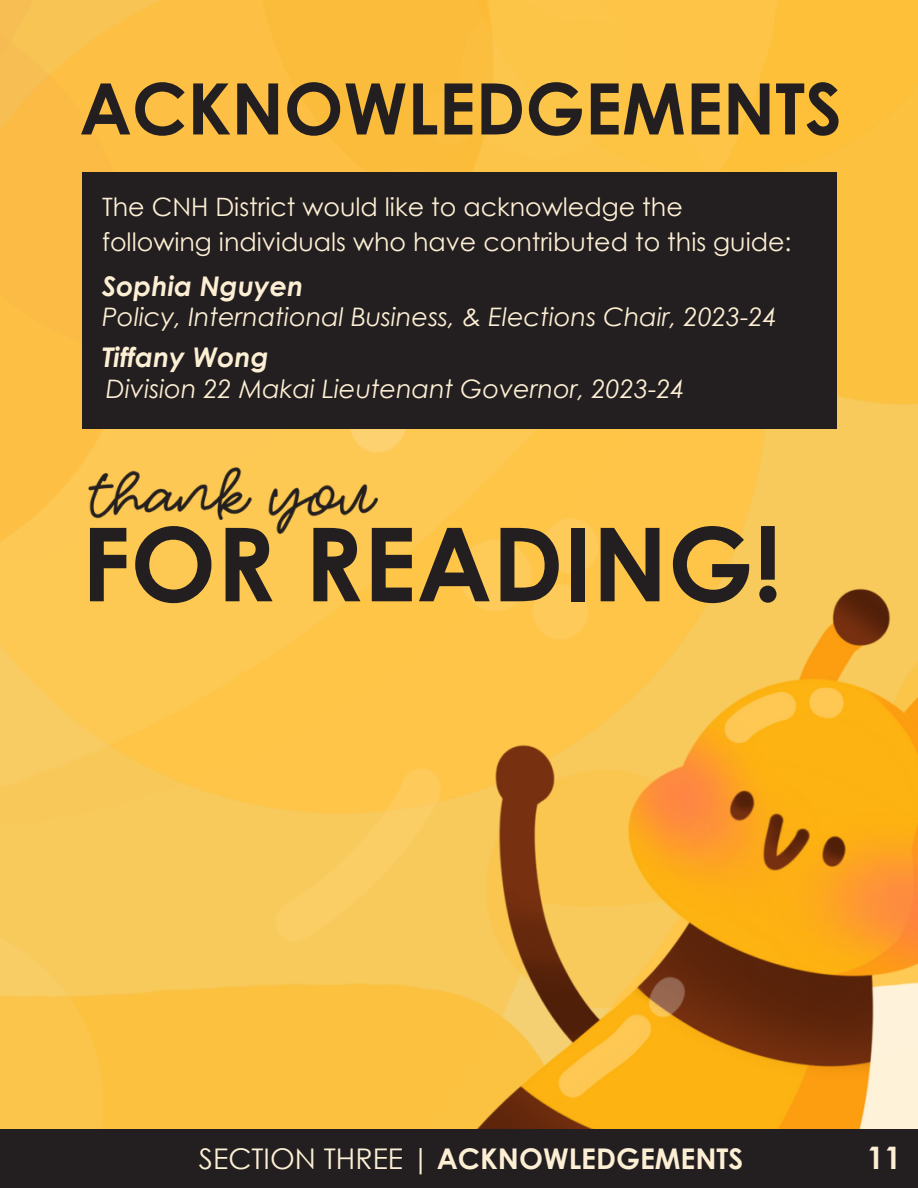
<style>
.page{position:relative;width:918px;height:1188px;background:#fff}
.page>*{position:absolute;margin:0;border:0;box-sizing:border-box;transform-origin:0 0}
.t1{font:700 102.15px "Century Gothic";color:#231f20}
.t2{font:700 70.95px "Century Gothic";color:#231f20}
.t3{font:700 31.05px "Century Gothic";color:#fdefd4}
.t4{font:700 28.5px "Century Gothic";color:#fdefd4}
.t5{font:italic 700 27.15px "Century Gothic";color:#fdefd4}
.t6{font:italic 25.5px "Century Gothic";color:#fdefd4}
.t7{font:25.35px/34.8px "Century Gothic";color:#fdefd4}
.s1{font-weight:400}
</style>
<div class="page">
<img style="left:0;top:0;width:918px;height:1129px">
<img style="left:396px;top:451px;width:522px;height:678px">
<div style="left:82px;top:172px;width:755px;height:256px;background:#231f20"></div>
<img style="left:88px;top:468px;width:290px;height:65px">
<div style="left:0;top:1129px;width:918px;height:59px;background:#231f20"></div>
<p class="t2" style="left:79px;top:63px;width:764px">ACKNOWLEDGEMENTS</p>
<p class="t7" style="left:102px;top:189px;width:691px">The CNH District would like to acknowledge the following individuals who have contributed to this guide:</p>
<p class="t5" style="left:102px;top:268px;width:203px">Sophia Nguyen</p>
<p class="t6" style="left:102px;top:301px;width:676px">Policy, International Business, &amp; Elections Chair, 2023-24</p>
<p class="t5" style="left:102px;top:340px;width:168px">Tiffany Wong</p>
<p class="t6" style="left:106px;top:372px;width:580px">Division 22 Makai Lieutenant Governor, 2023-24</p>
<p class="t1" style="left:81px;top:499px;width:702px">FOR READING!</p>
<p class="t4" style="left:199px;top:1140px;width:546px"><span class="s1">SECTION THREE |</span> ACKNOWLEDGEMENTS</p>
<p class="t3" style="left:867px;top:1138px;width:36px">11</p>
</div>
